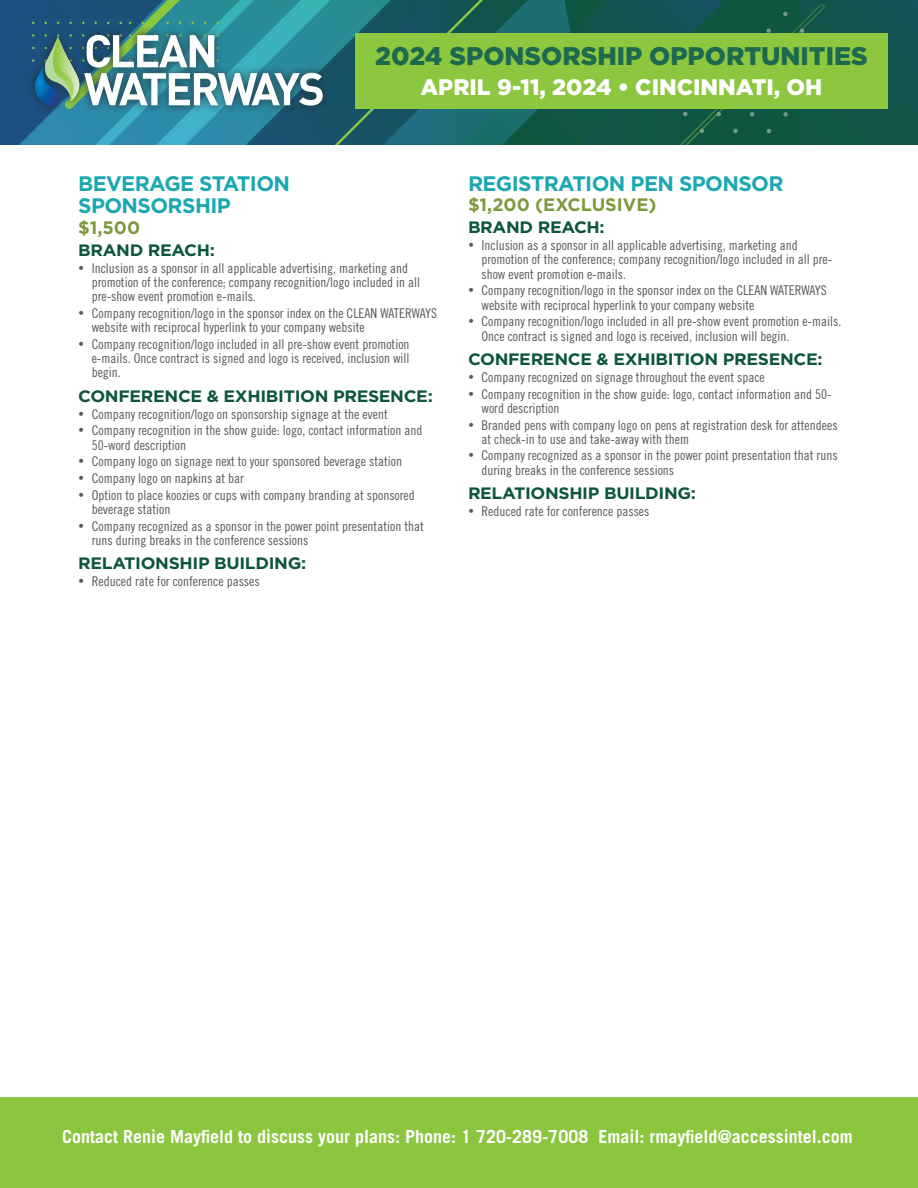
<style>
.page{position:relative;width:918px;height:1188px;background:#fff}
.page>*{position:absolute;margin:0;border:0;box-sizing:border-box;transform-origin:0 0}
.t1{font:900 25.5px "Gotham";color:#1c694f}
.t2{font:900 22.5px "Gotham";color:#fff}
.sponsorship_type{font:700 21px/22.5px "Gotham";letter-spacing:-.03em;color:#1ca8b1}
.t3{font:700 18px "Trade Gothic LT Std";color:#fff}
.Price{font:700 18px "Gotham";color:#7f993f}
.sub_type{font:700 16.5px "Gotham";letter-spacing:-.02em;color:#0e553e;scale:1.06 1}
.t4{font:13.5px/14.2px "Trade Gothic LT Std Cn 18";color:#57585a}
</style>
<div class="page">
<div style="left:629px;top:0;width:289px;height:145px;background:#12554c"></div>
<div style="left:355px;top:33px;width:533px;height:75px;background:#8dc63f"></div>
<svg style="left:0;top:0;width:824px;height:145px"></svg>
<img style="left:51px;top:36px;width:4px;height:65px">
<img style="left:55px;top:36px;width:24px;height:65px">
<div style="left:0;top:1098px;width:918px;height:90px;background:#8bc63e"></div>
<h1 class="t1" style="left:375px;top:38px;width:494px">2024 SPONSORSHIP OPPORTUNITIES</h1>
<h2 class="t2" style="left:420px;top:72px;width:403px">APRIL 9-11, 2024 • CINCINNATI, OH</h2>
<p class="sponsorship_type" style="left:78px;top:172px;width:213px">BEVERAGE STATION<br>SPONSORSHIP</p>
<p class="Price" style="left:78px;top:215px;width:63px">$1,500</p>
<p class="sub_type" style="left:78px;top:239px;width:131px">BRAND REACH:</p>
<p class="t4" style="left:92px;top:261px;width:330px;text-indent:-14px">• Inclusion as a sponsor in all applicable advertising, marketing and promotion of the conference; company recognition/logo included in all pre-show event promotion e-mails.</p>
<p class="t4" style="left:92px;top:306px;width:347px;text-indent:-14px">• Company recognition/logo in the sponsor index on the CLEAN WATERWAYS website with reciprocal hyperlink to your company website</p>
<p class="t4" style="left:92px;top:337px;width:319px;text-align:justify;text-indent:-14px">• Company recognition/logo included in all pre-show event promotion e-mails. Once contract is signed and logo is received, inclusion will begin.</p>
<p class="sub_type" style="left:78px;top:385px;width:336px">CONFERENCE &amp; EXHIBITION PRESENCE:</p>
<p class="t4" style="left:78px;top:407px;width:311px">• Company recognition/logo on sponsorship signage at the event</p>
<p class="t4" style="left:92px;top:423px;width:332px;text-indent:-14px">• Company recognition in the show guide: logo, contact information and<br>50-word description</p>
<p class="t4" style="left:78px;top:454px;width:325px">• Company logo on signage next to your sponsored beverage station</p>
<p class="t4" style="left:78px;top:471px;width:167px">• Company logo on napkins at bar</p>
<p class="t4" style="left:92px;top:488px;width:325px;text-indent:-14px">• Option to place koozies or cups with company branding at sponsored beverage station</p>
<p class="t4" style="left:92px;top:519px;width:334px;text-indent:-14px">• Company recognized as a sponsor in the power point presentation that runs during breaks in the conference sessions</p>
<p class="sub_type" style="left:78px;top:553px;width:217px">RELATIONSHIP BUILDING:</p>
<p class="t4" style="left:78px;top:574px;width:183px">• Reduced rate for conference passes</p>
<p class="sponsorship_type" style="left:468px;top:172px;width:317px">REGISTRATION PEN SPONSOR</p>
<p class="Price" style="left:468px;top:193px;width:190px">$1,200 (EXCLUSIVE)</p>
<p class="sub_type" style="left:468px;top:216px;width:131px">BRAND REACH:</p>
<p class="t4" style="left:482px;top:238px;width:352px;text-indent:-14px">• Inclusion as a sponsor in all applicable advertising, marketing and promotion of the conference; company recognition/logo included in all pre&shy;show event promotion e-mails.</p>
<p class="t4" style="left:482px;top:283px;width:347px;text-indent:-14px">• Company recognition/logo in the sponsor index on the CLEAN WATERWAYS website with reciprocal hyperlink to your company website</p>
<p class="t4" style="left:482px;top:314px;width:361px;text-indent:-14px">• Company recognition/logo included in all pre-show event promotion e-mails.<br>Once contract is signed and logo is received, inclusion will begin.</p>
<p class="sub_type" style="left:468px;top:348px;width:336px">CONFERENCE &amp; EXHIBITION PRESENCE:</p>
<p class="t4" style="left:468px;top:370px;width:298px">• Company recognized on signage throughout the event space</p>
<p class="t4" style="left:482px;top:387px;width:352px;text-indent:-14px">• Company recognition in the show guide: logo, contact information and 50- word description</p>
<p class="t4" style="left:482px;top:417px;width:358px;text-indent:-14px">• Branded pens with company logo on pens at registration desk for attendees at check-in to use and take-away with them</p>
<p class="t4" style="left:482px;top:448px;width:358px;text-indent:-14px">• Company recognized as a sponsor in the power point presentation that runs during breaks in the conference sessions</p>
<p class="sub_type" style="left:468px;top:482px;width:217px">RELATIONSHIP BUILDING:</p>
<p class="t4" style="left:468px;top:504px;width:183px">• Reduced rate for conference passes</p>
<h3 class="t3" style="left:62px;top:1126px;width:792px">Contact Renie Mayfield to discuss your plans: Phone: 1 720-289-7008 Email: rmayfield@accessintel.com</h3>
</div>
